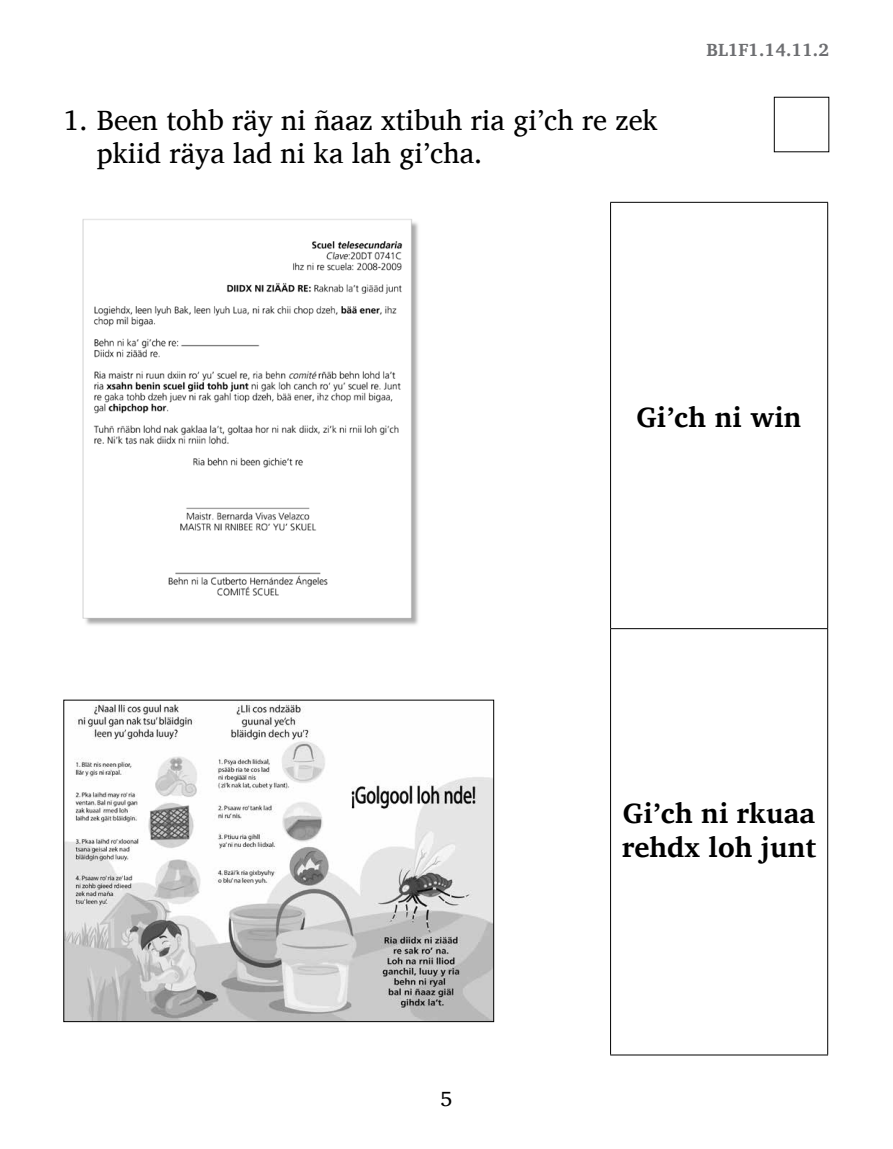
<style>
.page{position:relative;width:893px;height:1149px;background:#fff}
.page>*{position:absolute;margin:0;border:0;box-sizing:border-box;transform-origin:0 0}
.t1{font:28.5px/33px "Charis SIL Am Area";color:#000}
.t2{font:700 28.5px/33px "Charis SIL Am Area";color:#000}
.t3{font:21px "Charis SIL Am Area";color:#000}
.t4{font:700 18px "Charis SIL Am Area";color:#6d6e71}
</style>
<div class="page">
<hr style="left:610px;top:202px;width:218px;height:1px;background:#000">
<hr style="left:610px;top:203px;width:1px;height:425px;background:#000">
<hr style="left:827px;top:203px;width:1px;height:425px;background:#000">
<hr style="left:610px;top:628px;width:218px;height:1px;background:#000">
<hr style="left:610px;top:629px;width:1px;height:425px;background:#000">
<hr style="left:827px;top:629px;width:1px;height:425px;background:#000">
<hr style="left:610px;top:1054px;width:218px;height:1px;background:#000">
<img style="left:82px;top:219px;width:336px;height:406px">
<img style="left:66px;top:701px;width:426px;height:318px">
<p class="t1" style="left:97px;top:103px;width:563px;text-indent:-33px">1. Been tohb räy ni ñaaz xtibuh ria gi’ch re zek pkiid räya lad ni ka lah gi’cha.</p>
<p class="t4" style="left:706px;top:39px;width:124px">BL1F1.14.11.2</p>
<p class="t2" style="left:637px;top:400px;width:167px">Gi’ch ni win</p>
<p class="t3" style="left:441px;top:1086px;width:13px">5</p>
<p class="t2" style="left:622px;top:796px;width:196px">Gi’ch ni rkuaa rehdx loh junt</p>
</div>
